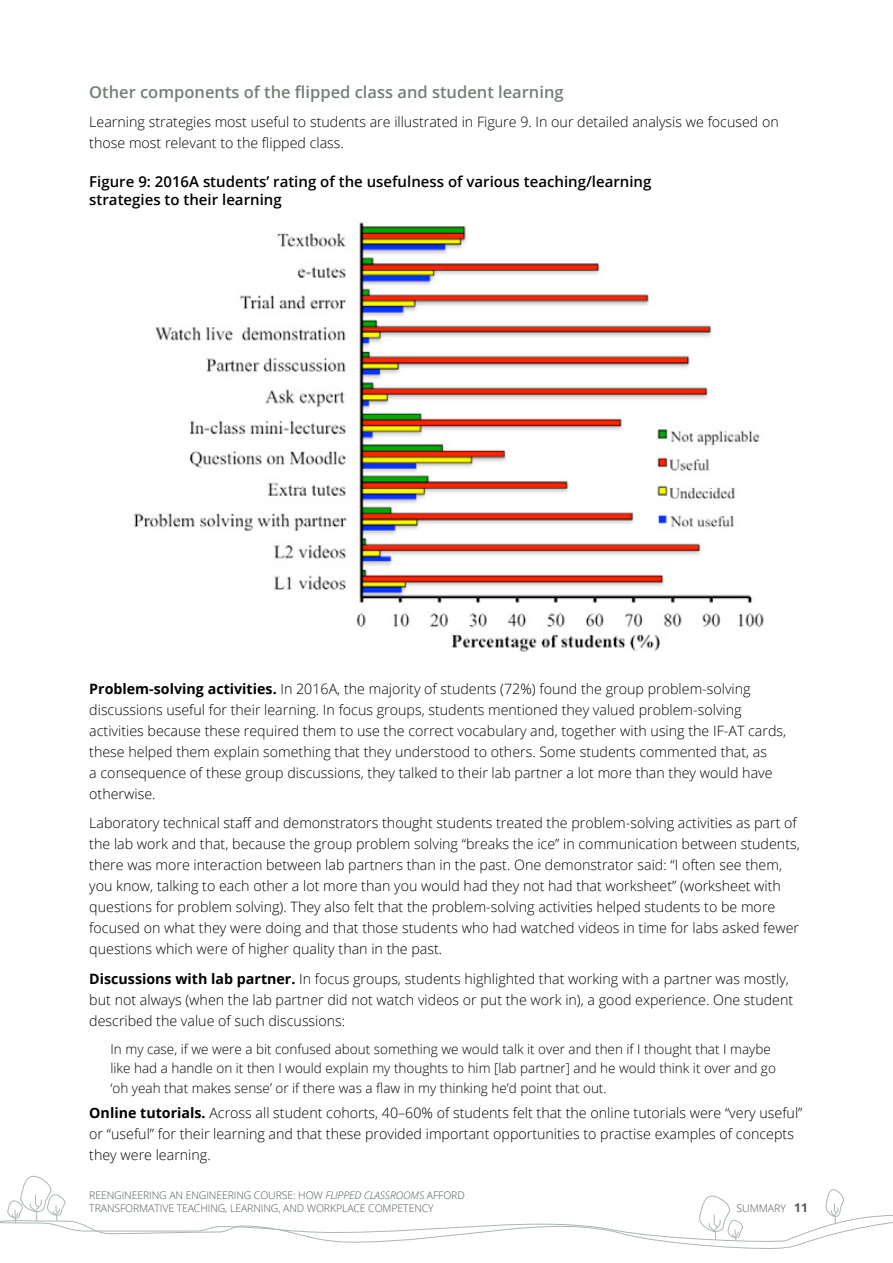
<style>
.page{position:relative;width:893px;height:1263px;background:#fff}
.page>*{position:absolute;margin:0;border:0;box-sizing:border-box;transform-origin:0 0}
.t1{font:600 16.5px "Open Sans";color:#728077}
.t2{font:600 15px/18px "Open Sans";color:#000}
.t3{font:300 14.25px/21px "Open Sans";color:#000}
.t4{font:300 13.5px/19.5px "Open Sans";color:#000}
.t5{font:300 10.5px/12.6px "Open Sans";letter-spacing:-.01em;color:#4c5b52}
.s1{font-weight:700}
.s2{font-style:italic}
.s3{font-weight:700;font-size:12px}
</style>
<div class="page">
<svg style="left:0;top:1175px;width:893px;height:74px"></svg>
<img style="left:133px;top:222px;width:631px;height:430px">
<p class="t1" style="left:89px;top:80px;width:476px">Other components of the flipped class and student learning</p>
<p class="t3" style="left:89px;top:111px;width:691px">Learning strategies most useful to students are illustrated in Figure 9. In our detailed analysis we focused on those most relevant to the flipped class.</p>
<p class="t2" style="left:89px;top:173px;width:564px">Figure 9: 2016A students’ rating of the usefulness of various teaching/learning strategies to their learning</p>
<p class="t3" style="left:89px;top:678px;width:698px"><span class="s1">Problem-solving activities.</span> In 2016A, the majority of students (72%) found the group problem-solving discussions useful for their learning. In focus groups, students mentioned they valued problem-solving activities because these required them to use the correct vocabulary and, together with using the IF-AT cards, these helped them explain something that they understood to others. Some students commented that, as<br>a consequence of these group discussions, they talked to their lab partner a lot more than they would have otherwise.</p>
<p class="t3" style="left:89px;top:812px;width:712px">Laboratory technical staff and demonstrators thought students treated the problem-solving activities as part of the lab work and that, because the group problem solving “breaks the ice” in communication between students, there was more interaction between lab partners than in the past. One demonstrator said: “I often see them, you know, talking to each other a lot more than you would had they not had that worksheet” (worksheet with questions for problem solving). They also felt that the problem-solving activities helped students to be more focused on what they were doing and that those students who had watched videos in time for labs asked fewer questions which were of higher quality than in the past.</p>
<p class="t3" style="left:89px;top:968px;width:705px"><span class="s1">Discussions with lab partner.</span> In focus groups, students highlighted that working with a partner was mostly, but not always (when the lab partner did not watch videos or put the work in), a good experience. One student described the value of such discussions:</p>
<p class="t4" style="left:111px;top:1039px;width:667px">In my case, if we were a bit confused about something we would talk it over and then if I thought that I maybe like had a handle on it then I would explain my thoughts to him [lab partner] and he would think it over and go ‘oh yeah that makes sense’ or if there was a flaw in my thinking he’d point that out.</p>
<p class="t3" style="left:89px;top:1102px;width:715px"><span class="s1">Online tutorials.</span> Across all student cohorts, 40–60% of students felt that the online tutorials were “very useful” or “useful” for their learning and that these provided important opportunities to practise examples of concepts they were learning.</p>
<p class="t5" style="left:89px;top:1189px;width:377px">REENGINEERING AN ENGINEERING COURSE: HOW <span class="s2">FLIPPED CLASSROOMS</span> AFFORD<br>TRANSFORMATIVE TEACHING, LEARNING, AND WORKPLACE COMPETENCY</p>
<p class="t5" style="left:737px;top:1202px;width:73px">SUMMARY <span class="s3">11</span></p>
</div>
